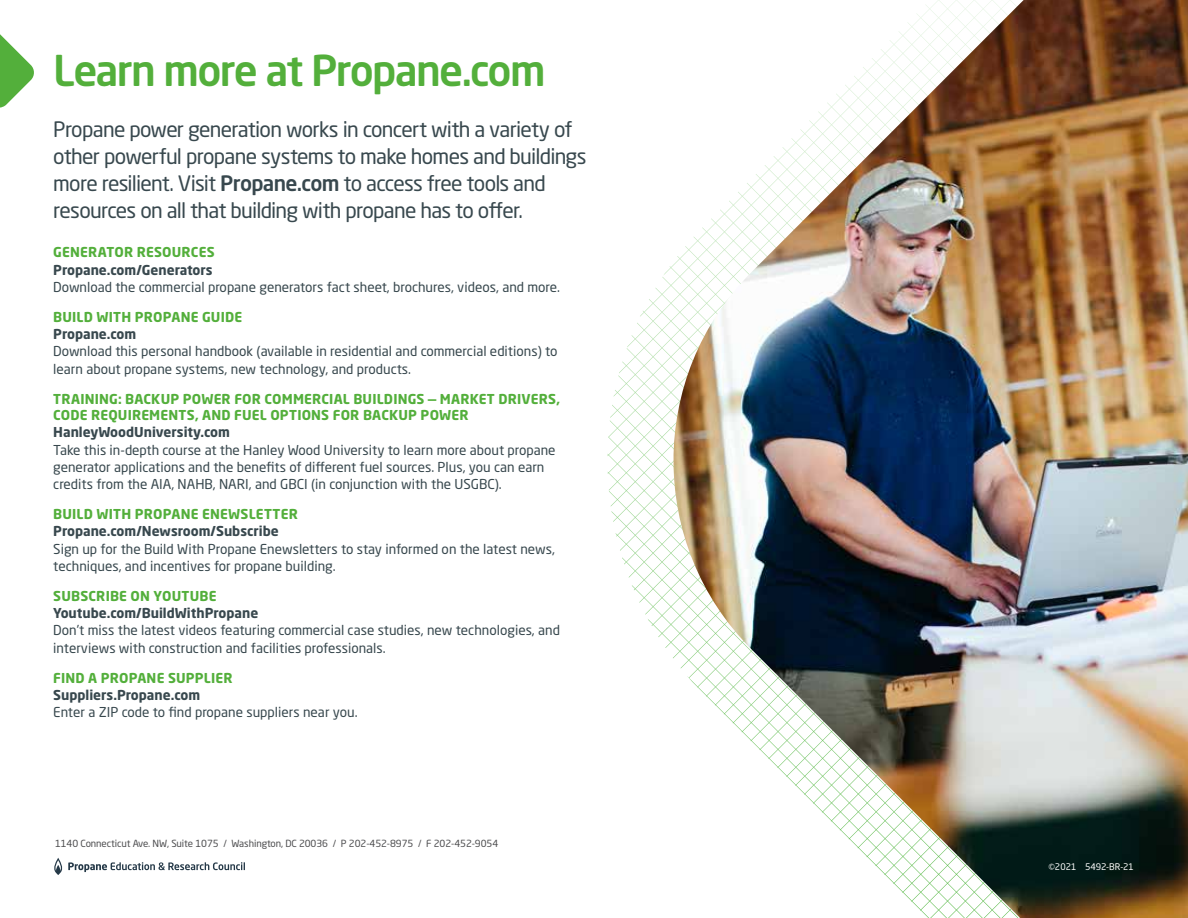
<style>
.page{position:relative;width:1188px;height:918px;background:#fff}
.page>*{position:absolute;margin:0;border:0;box-sizing:border-box;transform-origin:0 0}
.t1{font:500 42px "Neo Sans W1 G";letter-spacing:-.04em;color:#53af3b}
.t2{font:21px/27px "Neo Sans W1 G";letter-spacing:-.035em;color:#38484e}
.t3{font:13.5px/17.2px "Neo Sans W1 G";color:#38484e}
.t4{font:700 13.5px/16.5px "Neo Sans W1 G";letter-spacing:.015em;color:#53af3b}
.t5{font:700 13.5px "Neo Sans W1 G";color:#38484e}
.t6{font:9.75px "Neo Sans W1 G";letter-spacing:-.01em;color:#4d4d4f}
.t7{font:9px "Neo Sans W1 G";letter-spacing:.005em;color:#fff}
.s1{font-weight:500}
</style>
<div class="page">
<svg style="left:54px;top:858px;width:191px;height:17px"></svg>
<svg style="left:608px;top:265px;width:65px;height:297px"></svg>
<img style="left:673px;top:0;width:515px;height:918px">
<svg style="left:0;top:34px;width:34px;height:74px"></svg>
<h1 class="t1" style="left:53px;top:44px;width:494px">Learn more at Propane.com</h1>
<h2 class="t2" style="left:53px;top:115px;width:535px">Propane power generation works in concert with a variety of other powerful propane systems to make homes and buildings more resilient. Visit <span class="s1">Propane.com</span> to access free tools and resources on all that building with propane has to offer.</h2>
<p class="t4" style="left:53px;top:244px;width:163px">GENERATOR RESOURCES</p>
<p class="t5" style="left:53px;top:261px;width:161px">Propane.com/Generators</p>
<p class="t3" style="left:53px;top:278px;width:508px">Download the commercial propane generators fact sheet, brochures, videos, and more.</p>
<p class="t4" style="left:53px;top:308px;width:191px">BUILD WITH PROPANE GUIDE</p>
<p class="t5" style="left:53px;top:325px;width:85px">Propane.com</p>
<p class="t3" style="left:53px;top:343px;width:506px">Download this personal handbook (available in residential and commercial editions) to learn about propane systems, new technology, and products.</p>
<p class="t4" style="left:53px;top:390px;width:508px">TRAINING: BACKUP POWER FOR COMMERCIAL BUILDINGS — MARKET DRIVERS,<br>CODE REQUIREMENTS, AND FUEL OPTIONS FOR BACKUP POWER</p>
<p class="t5" style="left:53px;top:424px;width:178px">HanleyWoodUniversity.com</p>
<p class="t3" style="left:53px;top:441px;width:504px">Take this in-depth course at the Hanley Wood University to learn more about propane generator applications and the benefits of different fuel sources. Plus, you can earn credits from the AIA, NAHB, NARI, and GBCI (in conjunction with the USGBC).</p>
<p class="t4" style="left:53px;top:506px;width:246px">BUILD WITH PROPANE ENEWSLETTER</p>
<p class="t5" style="left:53px;top:523px;width:227px">Propane.com/Newsroom/Subscribe</p>
<p class="t3" style="left:53px;top:540px;width:503px">Sign up for the Build With Propane Enewsletters to stay informed on the latest news, techniques, and incentives for propane building.</p>
<p class="t4" style="left:53px;top:587px;width:165px">SUBSCRIBE ON YOUTUBE</p>
<p class="t5" style="left:53px;top:604px;width:207px">Youtube.com/BuildWithPropane</p>
<p class="t3" style="left:53px;top:622px;width:508px">Don’t miss the latest videos featuring commercial case studies, new technologies, and interviews with construction and facilities professionals.</p>
<p class="t4" style="left:53px;top:669px;width:181px">FIND A PROPANE SUPPLIER</p>
<p class="t5" style="left:53px;top:686px;width:148px">Suppliers.Propane.com</p>
<p class="t3" style="left:53px;top:703px;width:306px">Enter a ZIP code to find propane suppliers near you.</p>
<p class="t6" style="left:55px;top:837px;width:445px">1140 Connecticut Ave. NW, Suite 1075 / Washington, DC 20036 / P 202-452-8975 / F 202-452-9054</p>
<p class="t7" style="left:1048px;top:861px;width:87px">©2021 5492-BR-21</p>
</div>
